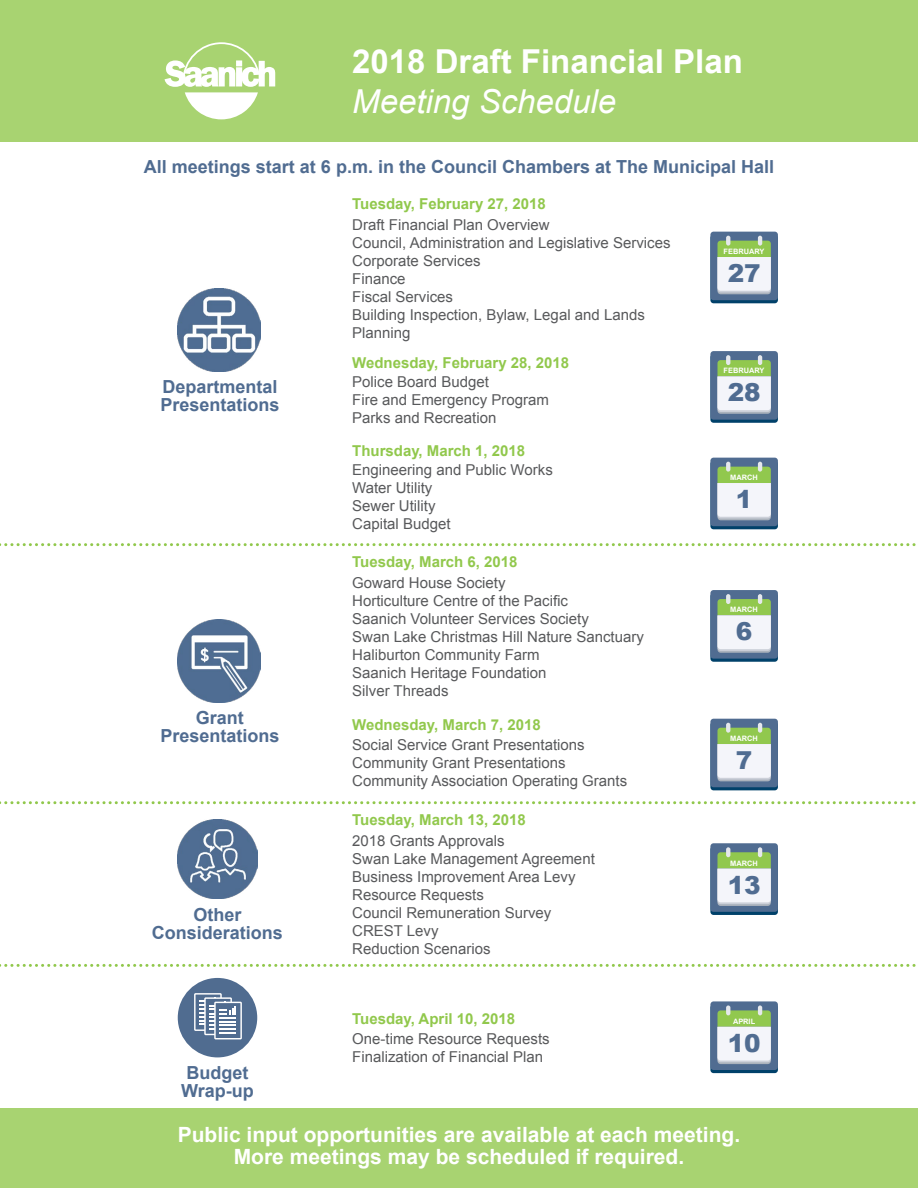
<style>
.page{position:relative;width:918px;height:1188px;background:#fff}
.page>*{position:absolute;margin:0;border:0;box-sizing:border-box;transform-origin:0 0}
.t1{font:700 33px "Arial";color:#fff}
.t2{font:italic 33px "Arial";color:#fff}
.t3{font:900 24.75px "Arial";color:#506c91}
.t4{font:700 21px "Arial";color:#fff}
.t5{font:700 18px/18px "Arial";color:#506c91}
.t6{font:15px/18px "Arial";color:#58595b}
.t7{font:700 15px "Arial";color:#91c84c}
.t8{font:700 7.35px "Arial";color:#fff}
</style>
<div class="page">
<div style="left:0;top:0;width:918px;height:142px;background:#a8d371"></div>
<div style="left:0;top:1109px;width:918px;height:79px;background:#a8d371"></div>
<img style="left:178px;top:289px;width:82px;height:82px">
<img style="left:178px;top:620px;width:82px;height:82px">
<img style="left:178px;top:819px;width:79px;height:80px">
<div style="left:710px;top:235px;width:68px;height:68px;background:linear-gradient(to right,#00416a,#00416a);border-radius:3px"></div>
<div style="left:710px;top:232px;width:68px;height:68px;background:#506c91;border-radius:3px"></div>
<svg style="left:726px;top:236px;width:4px;height:10px"></svg>
<svg style="left:717px;top:241px;width:54px;height:53px;background:#d2e3c4"></svg>
<hr style="left:758px;top:236px;width:4px;height:10px;background:#e5e8ec;border-radius:2px">
<div style="left:710px;top:354px;width:68px;height:69px;background:#00416a;border-radius:3px"></div>
<div style="left:710px;top:351px;width:68px;height:69px;background:#506c91;border-radius:3px"></div>
<svg style="left:726px;top:355px;width:4px;height:10px"></svg>
<svg style="left:717px;top:360px;width:54px;height:54px;background:#d1e2c4"></svg>
<hr style="left:758px;top:355px;width:4px;height:10px;background:#e5e8ec;border-radius:2px">
<div style="left:710px;top:461px;width:68px;height:68px;background:linear-gradient(to right,#00416a,#00416a);border-radius:3px"></div>
<div style="left:710px;top:458px;width:68px;height:68px;background:#506c91;border-radius:3px"></div>
<svg style="left:726px;top:462px;width:4px;height:10px"></svg>
<svg style="left:717px;top:467px;width:54px;height:53px;background:#d2e3c4"></svg>
<hr style="left:758px;top:462px;width:4px;height:10px;background:#e5e8ec;border-radius:2px">
<div style="left:710px;top:593px;width:68px;height:69px;background:#00416a;border-radius:3px"></div>
<div style="left:710px;top:590px;width:68px;height:69px;background:#506c91;border-radius:3px"></div>
<svg style="left:726px;top:594px;width:4px;height:10px"></svg>
<svg style="left:717px;top:599px;width:54px;height:54px;background:#d1e2c4"></svg>
<hr style="left:758px;top:594px;width:4px;height:10px;background:#e5e8ec;border-radius:2px">
<div style="left:710px;top:722px;width:68px;height:68px;background:linear-gradient(to right,#00416a,#00416a);border-radius:3px"></div>
<div style="left:710px;top:719px;width:68px;height:68px;background:#506c91;border-radius:3px"></div>
<svg style="left:726px;top:723px;width:4px;height:10px"></svg>
<svg style="left:717px;top:728px;width:54px;height:53px;background:#d2e3c4"></svg>
<hr style="left:758px;top:723px;width:4px;height:10px;background:#e5e8ec;border-radius:2px">
<div style="left:710px;top:846px;width:68px;height:69px;background:#00416a;border-radius:3px"></div>
<div style="left:710px;top:843px;width:68px;height:69px;background:#506c91;border-radius:3px"></div>
<svg style="left:726px;top:847px;width:4px;height:10px"></svg>
<svg style="left:717px;top:852px;width:54px;height:54px;background:#d1e2c4"></svg>
<hr style="left:758px;top:847px;width:4px;height:10px;background:#e5e8ec;border-radius:2px">
<div style="left:710px;top:1005px;width:68px;height:68px;background:#00416a;border-radius:3px"></div>
<div style="left:710px;top:1001px;width:68px;height:69px;background:#506c91;border-radius:3px"></div>
<svg style="left:726px;top:1005px;width:4px;height:10px"></svg>
<svg style="left:717px;top:1010px;width:54px;height:54px;background:#d1e2c4"></svg>
<hr style="left:758px;top:1005px;width:4px;height:10px;background:#e5e8ec;border-radius:2px">
<svg style="left:0;top:543px;width:916px;height:3px"></svg>
<svg style="left:0;top:801px;width:916px;height:3px"></svg>
<svg style="left:0;top:964px;width:916px;height:3px"></svg>
<svg style="left:165px;top:42px;width:110px;height:77px"></svg>
<div style="left:178px;top:978px;width:79px;height:79px;background:#506c90;border-radius:50%"></div>
<div style="left:194px;top:993px;width:28px;height:38px;border:1px solid #fff"></div>
<div style="left:204px;top:997px;width:28px;height:38px;border:1px solid #fff"></div>
<div style="left:215px;top:1002px;width:26px;height:37px;background:#506c90"></div>
<div style="left:214px;top:1002px;width:28px;height:37px;border:1px solid #fff"></div>
<svg style="left:199px;top:997px;width:37px;height:37px"></svg>
<h1 class="t1" style="left:352px;top:39px;width:392px">2018 Draft Financial Plan</h1>
<h1 class="t2" style="left:352px;top:80px;width:266px">Meeting Schedule</h1>
<p class="t5" style="left:144px;top:158px;width:632px">All meetings start at 6 p.m. in the Council Chambers at The Municipal Hall</p>
<p class="t5" style="left:160px;top:378px;width:121px">Departmental<br>Presentations</p>
<p class="t5" style="left:160px;top:709px;width:121px;text-align:center">Grant<br>Presentations</p>
<p class="t5" style="left:152px;top:906px;width:133px;text-align:center">Other<br>Considerations</p>
<p class="t5" style="left:181px;top:1064px;width:74px">Budget<br>Wrap-up</p>
<p class="t7" style="left:352px;top:194px;width:195px">Tuesday, February 27, 2018</p>
<p class="t6" style="left:352px;top:216px;width:320px">Draft Financial Plan Overview<br>Council, Administration and Legislative Services<br>Corporate Services<br>Finance<br>Fiscal Services<br>Building Inspection, Bylaw, Legal and Lands<br>Planning</p>
<p class="t7" style="left:352px;top:352px;width:219px">Wednesday, February 28, 2018</p>
<p class="t6" style="left:352px;top:373px;width:198px">Police Board Budget<br>Fire and Emergency Program<br>Parks and Recreation</p>
<p class="t7" style="left:352px;top:441px;width:175px">Thursday, March 1, 2018</p>
<p class="t6" style="left:352px;top:461px;width:202px">Engineering and Public Works<br>Water Utility<br>Sewer Utility<br>Capital Budget</p>
<p class="t7" style="left:352px;top:552px;width:167px">Tuesday, March 6, 2018</p>
<p class="t6" style="left:352px;top:574px;width:293px">Goward House Society<br>Horticulture Centre of the Pacific<br>Saanich Volunteer Services Society<br>Swan Lake Christmas Hill Nature Sanctuary<br>Haliburton Community Farm<br>Saanich Heritage Foundation<br>Silver Threads</p>
<p class="t7" style="left:352px;top:714px;width:190px">Wednesday, March 7, 2018</p>
<p class="t6" style="left:352px;top:736px;width:277px">Social Service Grant Presentations<br>Community Grant Presentations<br>Community Association Operating Grants</p>
<p class="t7" style="left:352px;top:809px;width:175px">Tuesday, March 13, 2018</p>
<p class="t6" style="left:352px;top:832px;width:244px">2018 Grants Approvals<br>Swan Lake Management Agreement<br>Business Improvement Area Levy<br>Resource Requests<br>Council Remuneration Survey<br>CREST Levy<br>Reduction Scenarios</p>
<p class="t7" style="left:352px;top:1008px;width:165px">Tuesday, April 10, 2018</p>
<p class="t6" style="left:352px;top:1030px;width:199px">One-time Resource Requests<br>Finalization of Financial Plan</p>
<p class="t8" style="left:724px;top:246px;width:42px">FEBRUARY</p>
<h2 class="t3" style="left:728px;top:255px;width:34px">27</h2>
<p class="t8" style="left:724px;top:366px;width:42px">FEBRUARY</p>
<h2 class="t3" style="left:728px;top:375px;width:34px">28</h2>
<p class="t8" style="left:730px;top:472px;width:29px">MARCH</p>
<h2 class="t3" style="left:736px;top:481px;width:18px">1</h2>
<p class="t8" style="left:730px;top:605px;width:29px">MARCH</p>
<h2 class="t3" style="left:736px;top:613px;width:18px">6</h2>
<p class="t8" style="left:730px;top:733px;width:29px">MARCH</p>
<h2 class="t3" style="left:736px;top:742px;width:18px">7</h2>
<p class="t8" style="left:730px;top:858px;width:29px">MARCH</p>
<h2 class="t3" style="left:728px;top:867px;width:34px">13</h2>
<p class="t8" style="left:733px;top:1016px;width:24px">APRIL</p>
<h2 class="t3" style="left:728px;top:1025px;width:34px">10</h2>
<h3 class="t4" style="left:178px;top:1121px;width:564px">Public input opportunities are available at each meeting.</h3>
<h3 class="t4" style="left:234px;top:1143px;width:452px">More meetings may be scheduled if required.</h3>
</div>
